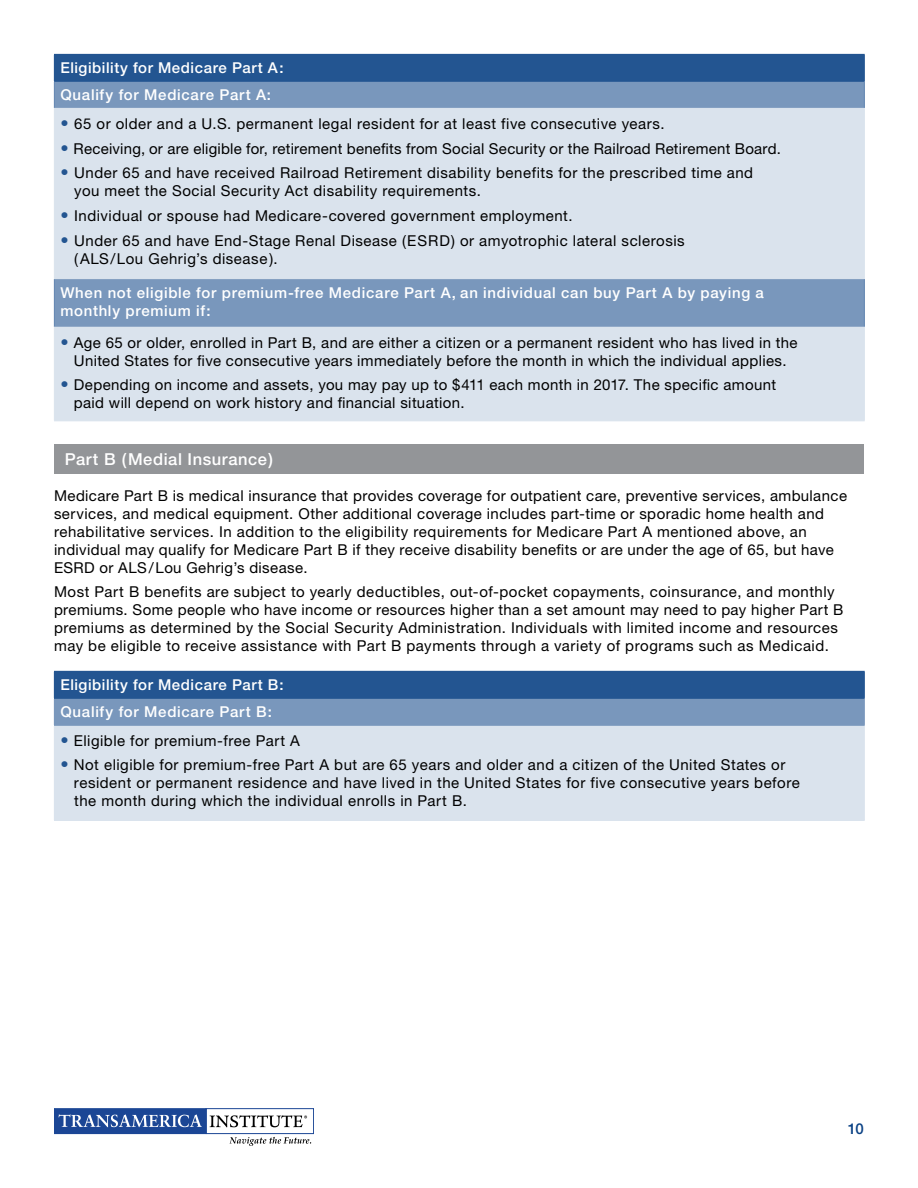
<style>
.page{position:relative;width:918px;height:1188px;background:#fff}
.page>*{position:absolute;margin:0;border:0;box-sizing:border-box;transform-origin:0 0}
.t1{font:500 16.5px "Helvetica Neue LT Std";letter-spacing:.035em;color:#fff}
.t2{font:15px/18px "Helvetica Neue LT Std";letter-spacing:.03em;color:#000}
.t3{font:500 15px/27px "Helvetica Neue LT Std";letter-spacing:.045em;color:#fff}
.t4{font:500 15px "Helvetica Neue LT Std";color:#0b4285}
.s1{font-weight:500;font-size:16.5px;color:#235591}
</style>
<div class="page">
<div style="left:206px;top:1108px;width:108px;height:26px;border:1px solid #1b4695"></div>
<div style="left:55px;top:1109px;width:151px;height:25px;background:#1b4695"></div>
<div style="left:54px;top:1108px;width:152px;height:26px;border:1px solid #1b4695"></div>
<svg style="left:59px;top:1114px;width:143px;height:13px"></svg>
<svg style="left:230px;top:1137px;width:81px;height:9px"></svg>
<svg style="left:210px;top:1115px;width:97px;height:12px"></svg>
<div style="left:54px;top:54px;width:810px;height:27px;background:#235591"></div>
<div style="left:55px;top:82px;width:809px;height:26px;background:#7997bc"></div>
<svg style="left:55px;top:109px;width:809px;height:311px;background:#cbd7e5"></svg>
<hr style="left:54px;top:54px;width:811px;height:1px;background:#235591">
<hr style="left:54px;top:279px;width:1px;height:48px;background:#6084b0">
<hr style="left:864px;top:279px;width:1px;height:48px;background:#6084b0">
<hr style="left:54px;top:81px;width:811px;height:1px;background:#235591">
<svg style="left:54px;top:81px;width:1px;height:27px"></svg>
<svg style="left:864px;top:55px;width:1px;height:53px"></svg>
<hr style="left:54px;top:327px;width:811px;height:1px;background:#dae3ed">
<hr style="left:54px;top:328px;width:1px;height:92px;background:#dae3ed">
<hr style="left:864px;top:328px;width:1px;height:92px;background:#dae3ed">
<hr style="left:54px;top:420px;width:811px;height:1px;background:#dae3ed">
<hr style="left:54px;top:108px;width:811px;height:1px;background:#dae3ed">
<hr style="left:54px;top:109px;width:1px;height:169px;background:#dae3ed">
<hr style="left:864px;top:109px;width:1px;height:169px;background:#dae3ed">
<hr style="left:54px;top:278px;width:811px;height:1px;background:#dae3ed">
<div style="left:54px;top:671px;width:810px;height:27px;background:#235591"></div>
<div style="left:54px;top:698px;width:810px;height:27px;background:#7997bc"></div>
<div style="left:54px;top:725px;width:810px;height:95px;background:#dae3ed"></div>
<hr style="left:864px;top:726px;width:1px;height:94px;background:#dae3ed">
<hr style="left:54px;top:820px;width:811px;height:1px;background:#dae3ed">
<hr style="left:54px;top:725px;width:811px;height:1px;background:#7997bc">
<hr style="left:54px;top:671px;width:811px;height:1px;background:#235591">
<svg style="left:864px;top:672px;width:1px;height:53px"></svg>
<hr style="left:54px;top:698px;width:811px;height:1px;background:#235591">
<div style="left:54px;top:445px;width:810px;height:29px;background:#939598"></div>
<p class="t3" style="left:60px;top:54px;width:225px">Eligibility for Medicare Part A:<br>Qualify for Medicare Part A:</p>
<p class="t2" style="left:60px;top:114px;width:606px"><span class="s1">•</span> 65 or older and a U.S. permanent legal resident for at least five consecutive years.</p>
<p class="t2" style="left:60px;top:139px;width:722px"><span class="s1">•</span> Receiving, or are eligible for, retirement benefits from Social Security or the Railroad Retirement Board.</p>
<p class="t2" style="left:74px;top:164px;width:680px;text-indent:-14px"><span class="s1">•</span> Under 65 and have received Railroad Retirement disability benefits for the prescribed time and you meet the Social Security Act disability requirements.</p>
<p class="t2" style="left:60px;top:207px;width:514px"><span class="s1">•</span> Individual or spouse had Medicare-covered government employment.</p>
<p class="t2" style="left:74px;top:231px;width:612px;text-indent:-14px"><span class="s1">•</span> Under 65 and have End-Stage Renal Disease (ESRD) or amyotrophic lateral sclerosis (ALS/Lou Gehrig’s disease).</p>
<p class="t3" style="left:60px;top:284px;width:705px;line-height:18px">When not eligible for premium-free Medicare Part A, an individual can buy Part A by paying a monthly premium if:</p>
<p class="t2" style="left:60px;top:333px;width:739px;text-align:center"><span class="s1">•</span> Age 65 or older, enrolled in Part B, and are either a citizen or a permanent resident who has lived in the<br>United States for five consecutive years immediately before the month in which the individual applies.</p>
<p class="t2" style="left:74px;top:376px;width:704px;text-indent:-13px"><span class="s1">•</span> Depending on income and assets, you may pay up to $411 each month in 2017. The specific amount paid will depend on work history and financial situation.</p>
<p class="t1" style="left:65px;top:449px;width:210px">Part B (Medial Insurance)</p>
<p class="t2" style="left:54px;top:486px;width:795px">Medicare Part B is medical insurance that provides coverage for outpatient care, preventive services, ambulance services, and medical equipment. Other additional coverage includes part-time or sporadic home health and rehabilitative services. In addition to the eligibility requirements for Medicare Part A mentioned above, an individual may qualify for Medicare Part B if they receive disability benefits or are under the age of 65, but have ESRD or ALS /Lou Gehrig’s disease.</p>
<p class="t2" style="left:54px;top:583px;width:791px">Most Part B benefits are subject to yearly deductibles, out-of-pocket copayments, coinsurance, and monthly premiums. Some people who have income or resources higher than a set amount may need to pay higher Part B premiums as determined by the Social Security Administration. Individuals with limited income and resources may be eligible to receive assistance with Part B payments through a variety of programs such as Medicaid.</p>
<p class="t3" style="left:60px;top:671px;width:225px">Eligibility for Medicare Part B:<br>Qualify for Medicare Part B:</p>
<p class="t2" style="left:60px;top:731px;width:241px"><span class="s1">•</span> Eligible for premium-free Part A</p>
<p class="t2" style="left:74px;top:756px;width:727px;text-indent:-13px"><span class="s1">•</span> Not eligible for premium-free Part A but are 65 years and older and a citizen of the United States or resident or permanent residence and have lived in the United States for five consecutive years before the month during which the individual enrolls in Part B.</p>
<p class="t4" style="left:848px;top:1120px;width:18px">10</p>
</div>
